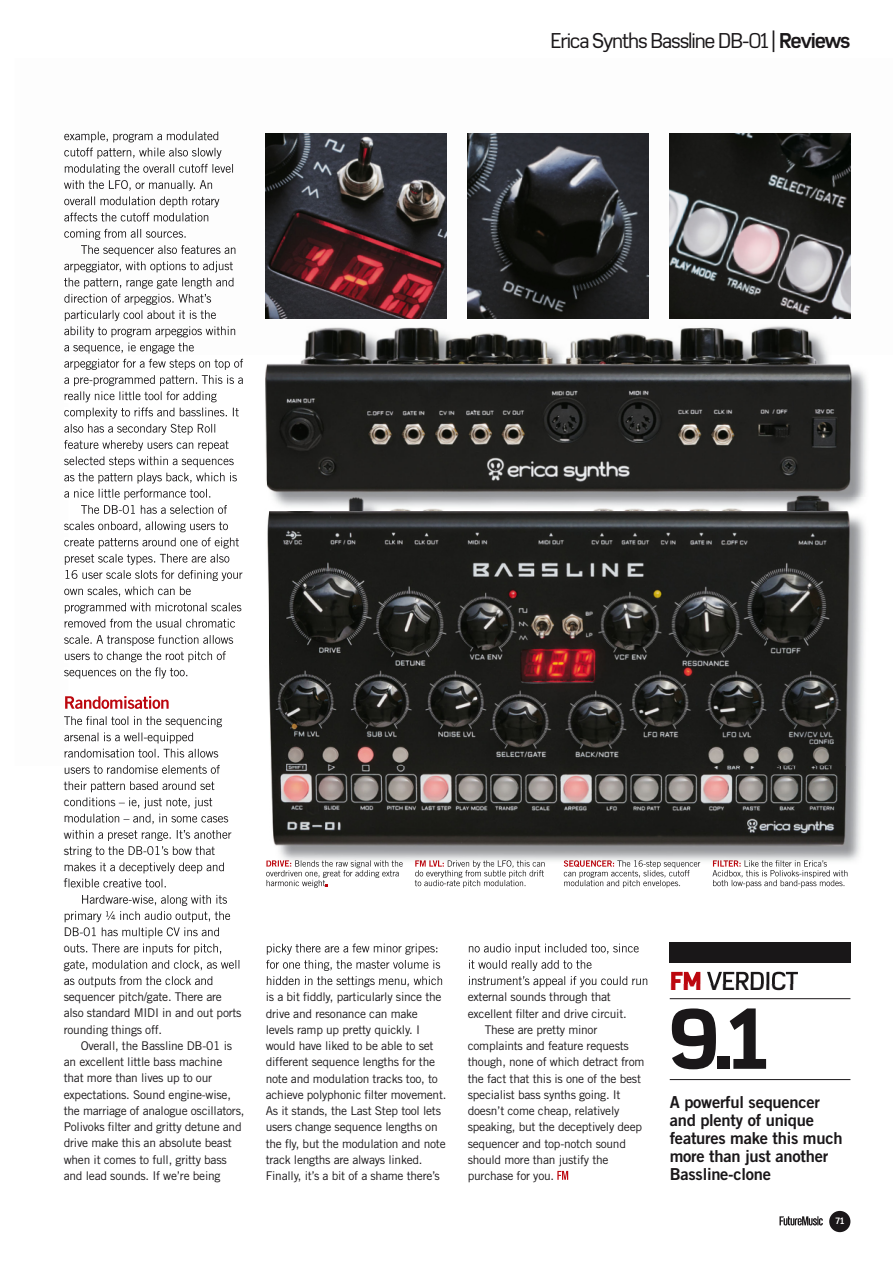
<style>
.page{position:relative;width:893px;height:1263px;background:#fff}
.page>*{position:absolute;margin:0;border:0;box-sizing:border-box;transform-origin:0 0}
.t1{font:800 84px "Azbuka";color:#1a1719}
.t2{font:500 25.5px "Azbuka";letter-spacing:-.02em;color:#1a1719}
.t3{font:21px "Azbuka";letter-spacing:-.055em;color:#1a1719}
.t4{font:16.5px/18px "Trade Gothic Bold Two";letter-spacing:-.015em;color:#1a1719}
.t5{font:12px/16.2px "Trade Gothic";letter-spacing:-.02em;color:#1a1719}
.t6{font:700 9px "Azbuka";color:#fff}
.s1{font-weight:700}
.s2{font-weight:900;color:#bd070f}
</style>
<div class="page">
<hr style="left:670px;top:998px;width:180px;height:1px;background:#1a1719">
<hr style="left:670px;top:1079px;width:180px;height:1px;background:#1a1719">
<svg style="left:557px;top:1171px;width:11px;height:9px"></svg>
<img style="left:64px;top:133px;width:372px;height:210px">
<img style="left:436px;top:133px;width:415px;height:196px">
<img style="left:64px;top:131px;width:155px;height:11px">
<img style="left:64px;top:148px;width:158px;height:11px">
<img style="left:65px;top:164px;width:169px;height:11px">
<img style="left:64px;top:180px;width:149px;height:11px">
<img style="left:64px;top:196px;width:156px;height:11px">
<img style="left:64px;top:213px;width:145px;height:8px">
<img style="left:64px;top:229px;width:122px;height:11px">
<img style="left:81px;top:245px;width:155px;height:11px">
<img style="left:64px;top:261px;width:169px;height:11px">
<img style="left:64px;top:278px;width:171px;height:11px">
<img style="left:64px;top:294px;width:147px;height:11px">
<img style="left:65px;top:310px;width:151px;height:11px">
<img style="left:64px;top:326px;width:172px;height:11px">
<img style="left:64px;top:343px;width:130px;height:11px">
<svg style="left:64px;top:361px;width:4px;height:137px"></svg>
<svg style="left:64px;top:523px;width:4px;height:90px"></svg>
<svg style="left:64px;top:637px;width:4px;height:40px"></svg>
<svg style="left:65px;top:696px;width:3px;height:13px"></svg>
<svg style="left:64px;top:716px;width:4px;height:26px"></svg>
<img style="left:267px;top:329px;width:561px;height:26px">
<img style="left:266px;top:134px;width:180px;height:185px">
<img style="left:468px;top:134px;width:180px;height:185px">
<img style="left:670px;top:134px;width:180px;height:185px">
<img style="left:294px;top:864px;width:557px;height:119px">
<div style="left:670px;top:943px;width:180px;height:19px;background:#191718"></div>
<img style="left:671px;top:972px;width:29px;height:11px">
<img style="left:707px;top:972px;width:91px;height:11px">
<img style="left:266px;top:860px;width:26px;height:7px">
<img style="left:295px;top:864px;width:108px;height:4px">
<img style="left:266px;top:870px;width:133px;height:8px">
<img style="left:267px;top:880px;width:58px;height:8px">
<img style="left:415px;top:864px;width:29px;height:3px">
<img style="left:448px;top:864px;width:97px;height:4px">
<img style="left:415px;top:870px;width:129px;height:8px">
<img style="left:415px;top:880px;width:110px;height:8px">
<img style="left:563px;top:864px;width:52px;height:3px">
<img style="left:617px;top:864px;width:83px;height:4px">
<img style="left:564px;top:870px;width:126px;height:8px">
<img style="left:564px;top:880px;width:116px;height:8px">
<img style="left:712px;top:864px;width:29px;height:3px">
<img style="left:741px;top:864px;width:86px;height:3px">
<img style="left:712px;top:870px;width:136px;height:8px">
<img style="left:713px;top:880px;width:131px;height:8px">
<img style="left:68px;top:766px;width:152px;height:8px">
<img style="left:68px;top:781px;width:147px;height:11px">
<img style="left:68px;top:797px;width:145px;height:11px">
<img style="left:68px;top:814px;width:161px;height:10px">
<img style="left:68px;top:830px;width:164px;height:11px">
<img style="left:68px;top:846px;width:147px;height:11px">
<img style="left:68px;top:862px;width:156px;height:11px">
<img style="left:68px;top:879px;width:98px;height:8px">
<img style="left:82px;top:895px;width:145px;height:11px">
<img style="left:68px;top:911px;width:163px;height:11px">
<img style="left:68px;top:927px;width:151px;height:11px">
<img style="left:68px;top:943px;width:154px;height:12px">
<img style="left:68px;top:960px;width:172px;height:11px">
<img style="left:68px;top:976px;width:145px;height:7px">
<img style="left:267px;top:943px;width:172px;height:12px">
<img style="left:266px;top:960px;width:175px;height:11px">
<img style="left:267px;top:976px;width:176px;height:7px">
<img style="left:469px;top:943px;width:170px;height:12px">
<img style="left:469px;top:960px;width:123px;height:11px">
<img style="left:469px;top:976px;width:179px;height:7px">
<img style="left:68px;top:358px;width:201px;height:407px">
<img style="left:68px;top:359px;width:175px;height:11px">
<img style="left:68px;top:375px;width:176px;height:11px">
<img style="left:68px;top:391px;width:149px;height:11px">
<img style="left:68px;top:407px;width:171px;height:12px">
<img style="left:68px;top:424px;width:148px;height:11px">
<img style="left:68px;top:440px;width:161px;height:11px">
<img style="left:68px;top:456px;width:166px;height:11px">
<img style="left:68px;top:472px;width:169px;height:12px">
<img style="left:68px;top:489px;width:142px;height:11px">
<img style="left:81px;top:505px;width:146px;height:9px">
<img style="left:68px;top:521px;width:160px;height:11px">
<img style="left:68px;top:537px;width:171px;height:12px">
<img style="left:68px;top:554px;width:162px;height:11px">
<img style="left:68px;top:570px;width:175px;height:11px">
<img style="left:68px;top:586px;width:123px;height:11px">
<img style="left:68px;top:602px;width:174px;height:11px">
<img style="left:68px;top:619px;width:168px;height:9px">
<img style="left:68px;top:635px;width:165px;height:11px">
<img style="left:68px;top:651px;width:158px;height:11px">
<img style="left:68px;top:667px;width:119px;height:11px">
<img style="left:68px;top:696px;width:101px;height:13px">
<img style="left:68px;top:716px;width:154px;height:11px">
<img style="left:68px;top:732px;width:126px;height:11px">
<img style="left:68px;top:749px;width:151px;height:8px">
<img style="left:94px;top:765px;width:126px;height:1px">
<img style="left:267px;top:355px;width:600px;height:155px">
<img style="left:269px;top:498px;width:598px;height:366px">
<img style="left:269px;top:860px;width:23px;height:4px">
<img style="left:295px;top:860px;width:108px;height:4px">
<img style="left:415px;top:860px;width:29px;height:4px">
<img style="left:448px;top:860px;width:97px;height:4px">
<img style="left:563px;top:860px;width:52px;height:4px">
<img style="left:617px;top:860px;width:83px;height:4px">
<img style="left:712px;top:860px;width:29px;height:4px">
<img style="left:741px;top:860px;width:86px;height:4px">
<div style="left:829px;top:1211px;width:21px;height:21px;background:#1a1719;border-radius:50%"></div>
<svg style="left:779px;top:1216px;width:44px;height:9px"></svg>
<h3 class="t3" style="left:551px;top:29px;width:301px">Erica Synths Bassline DB-01 | <span class="s1">Reviews</span></h3>
<p class="t5" style="left:64px;top:972px;width:179px">as outputs from the clock and sequencer pitch/gate. There are also standard MIDI in and out ports rounding things off.</p>
<p class="t5" style="left:64px;top:1037px;width:182px;text-indent:17px">Overall, the Bassline DB-01 is an excellent little bass machine that more than lives up to our expectations. Sound engine-wise, the marriage of analogue oscillators, Polivoks filter and gritty detune and drive make this an absolute beast when it comes to full, gritty bass and lead sounds. If we’re being</p>
<p class="t5" style="left:266px;top:972px;width:182px">hidden in the settings menu, which is a bit fiddly, particularly since the drive and resonance can make levels ramp up pretty quickly. I would have liked to be able to set different sequence lengths for the note and modulation tracks too, to achieve polyphonic filter movement.<br>As it stands, the Last Step tool lets users change sequence lengths on the fly, but the modulation and note track lengths are always linked.<br>Finally, it’s a bit of a shame there’s</p>
<p class="t5" style="left:468px;top:972px;width:182px">instrument’s appeal if you could run</p>
<p class="t5" style="left:468px;top:989px;width:145px">external sounds through that</p>
<p class="t5" style="left:468px;top:1005px;width:161px">excellent filter and drive circuit.</p>
<p class="t5" style="left:485px;top:1021px;width:114px">These are pretty minor</p>
<p class="t5" style="left:468px;top:1037px;width:163px">complaints and feature requests</p>
<p class="t5" style="left:468px;top:1054px;width:178px">though, none of which detract from</p>
<p class="t5" style="left:468px;top:1070px;width:175px">the fact that this is one of the best</p>
<p class="t5" style="left:468px;top:1086px;width:154px">specialist bass synths going. It</p>
<p class="t5" style="left:468px;top:1102px;width:153px">doesn’t come cheap, relatively</p>
<p class="t5" style="left:468px;top:1119px;width:176px">speaking, but the deceptively deep</p>
<p class="t5" style="left:468px;top:1135px;width:160px">sequencer and top-notch sound</p>
<p class="t5" style="left:468px;top:1151px;width:142px">should more than justify the</p>
<p class="t5" style="left:468px;top:1167px;width:88px">purchase for you.</p>
<h2 class="t2" style="left:670px;top:966px;width:130px"><span class="s2">FM</span> VERDICT</h2>
<h1 class="t1" style="left:670px;top:986px;width:99px">9.1</h1>
<h3 class="t4" style="left:670px;top:1093px;width:174px">A powerful sequencer and plenty of unique features make this much more than just another<br>Bassline-clone</h3>
<p class="t6" style="left:835px;top:1215px;width:10px">71</p>
</div>
